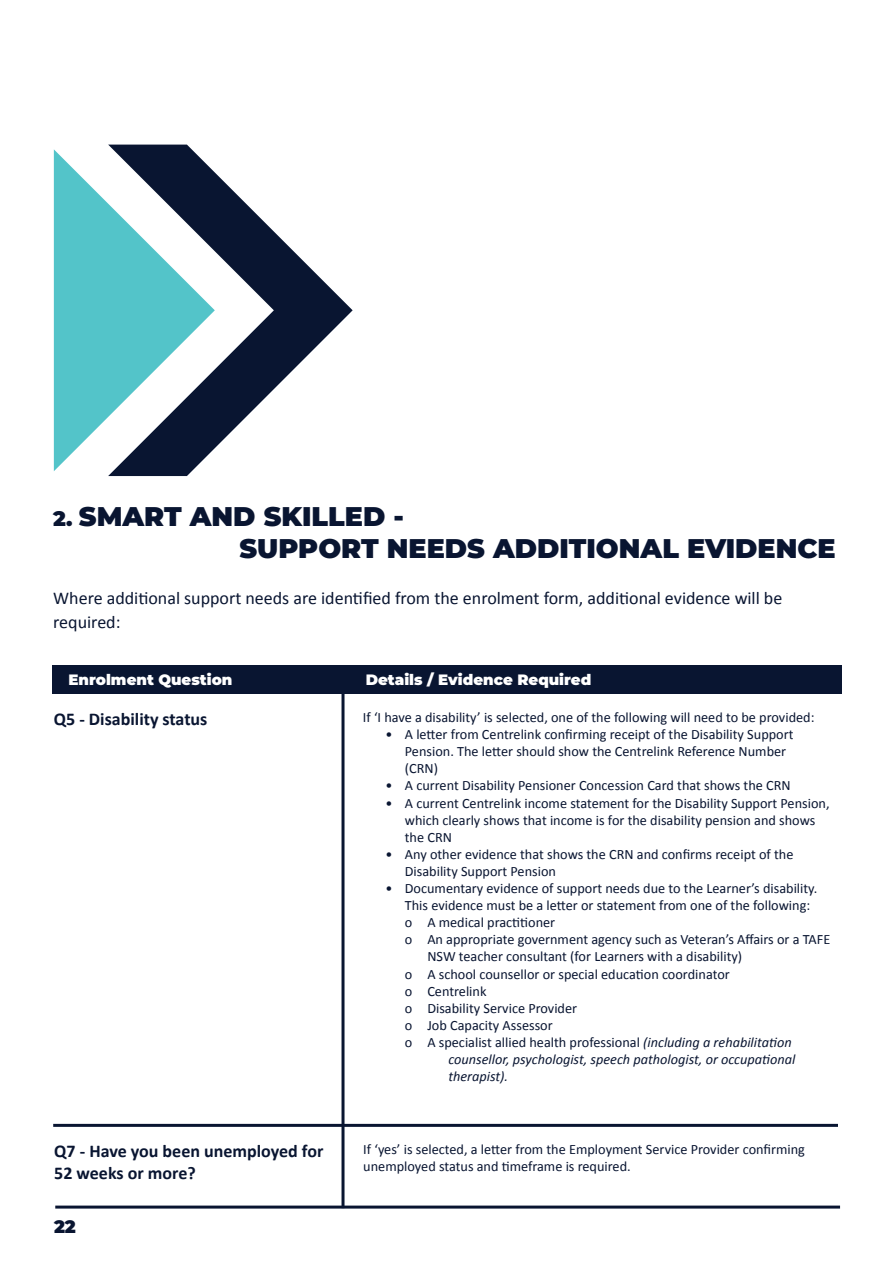
<style>
.page{position:relative;width:893px;height:1263px;background:#fff}
.page>*{position:absolute;margin:0;border:0;box-sizing:border-box;transform-origin:0 0}
.t1{font:900 27px/32.4px "Montserrat";color:#091531}
.t2{font:18px/24px "Calibri";color:#091531}
.t3{font:700 18px/21.6px "Calibri";color:#091531}
.t4{font:900 18px "Montserrat";color:#091531}
.t5{font:900 15px "Montserrat";color:#fff}
.t6{font:14.25px/17.1px "Calibri";color:#091531}
.t7{font:italic 14.25px/17.1px "Calibri";color:#091531}
.s1{font-size:21px}
.s2{font-style:normal}
</style>
<div class="page">
<div style="left:52px;top:665px;width:790px;height:29px;background:#091531"></div>
<hr style="left:341px;top:670px;width:3px;height:538px;background:#091531">
<hr style="left:53px;top:1124px;width:785px;height:3px;background:#091531">
<hr style="left:55px;top:1205px;width:785px;height:3px;background:#091531">
<svg style="left:54px;top:149px;width:54px;height:322px;fill:#53c4c9"></svg>
<svg style="left:108px;top:145px;width:245px;height:331px"></svg>
<p class="t1" style="left:240px;top:498px;width:598px;text-indent:-186px"><span class="s1">2.</span> SMART AND SKILLED -<br>SUPPORT NEEDS ADDITIONAL EVIDENCE</p>
<p class="t2" style="left:53px;top:585px;width:731px">Where additional support needs are identified from the enrolment form, additional evidence will be required:</p>
<p class="t5" style="left:69px;top:668px;width:165px">Enrolment Question</p>
<p class="t5" style="left:366px;top:668px;width:227px">Details / Evidence Required</p>
<p class="t3" style="left:54px;top:707px;width:155px">Q5 - Disability status</p>
<p class="t6" style="left:363px;top:708px;width:453px">If ‘I have a disability’ is selected, one of the following will need to be provided:</p>
<p class="t6" style="left:405px;top:725px;width:390px;text-indent:-19px">• A letter from Centrelink confirming receipt of the Disability Support<br>Pension. The letter should show the Centrelink Reference Number (CRN)</p>
<p class="t6" style="left:385px;top:776px;width:407px">• A current Disability Pensioner Concession Card that shows the CRN</p>
<p class="t6" style="left:405px;top:793px;width:426px;text-indent:-19px">• A current Centrelink income statement for the Disability Support Pension, which clearly shows that income is for the disability pension and shows the CRN</p>
<p class="t6" style="left:405px;top:845px;width:390px;text-indent:-19px">• Any other evidence that shows the CRN and confirms receipt of the<br>Disability Support Pension</p>
<p class="t6" style="left:405px;top:879px;width:414px;text-indent:-19px">• Documentary evidence of support needs due to the Learner’s disability.<br>This evidence must be a letter or statement from one of the following:</p>
<p class="t6" style="left:405px;top:913px;width:152px">o A medical practitioner</p>
<p class="t6" style="left:427px;top:930px;width:404px;text-indent:-23px">o An appropriate government agency such as Veteran’s Affairs or a TAFE<br>NSW teacher consultant (for Learners with a disability)</p>
<p class="t6" style="left:405px;top:964px;width:326px">o A school counsellor or special education coordinator</p>
<p class="t6" style="left:405px;top:982px;width:83px">o Centrelink</p>
<p class="t6" style="left:405px;top:999px;width:174px">o Disability Service Provider</p>
<p class="t6" style="left:405px;top:1016px;width:149px">o Job Capacity Assessor</p>
<p class="t7" style="left:448px;top:1033px;width:348px;text-indent:-44px"><span class="s2">o A specialist allied health professional</span> (including a rehabilitation counsellor, psychologist, speech pathologist, or occupational therapist).</p>
<p class="t3" style="left:54px;top:1139px;width:271px">Q7 - Have you been unemployed for<br>52 weeks or more?</p>
<p class="t6" style="left:363px;top:1140px;width:443px">If ‘yes’ is selected, a letter from the Employment Service Provider confirming unemployed status and timeframe is required.</p>
<p class="t4" style="left:54px;top:1213px;width:23px">22</p>
</div>
